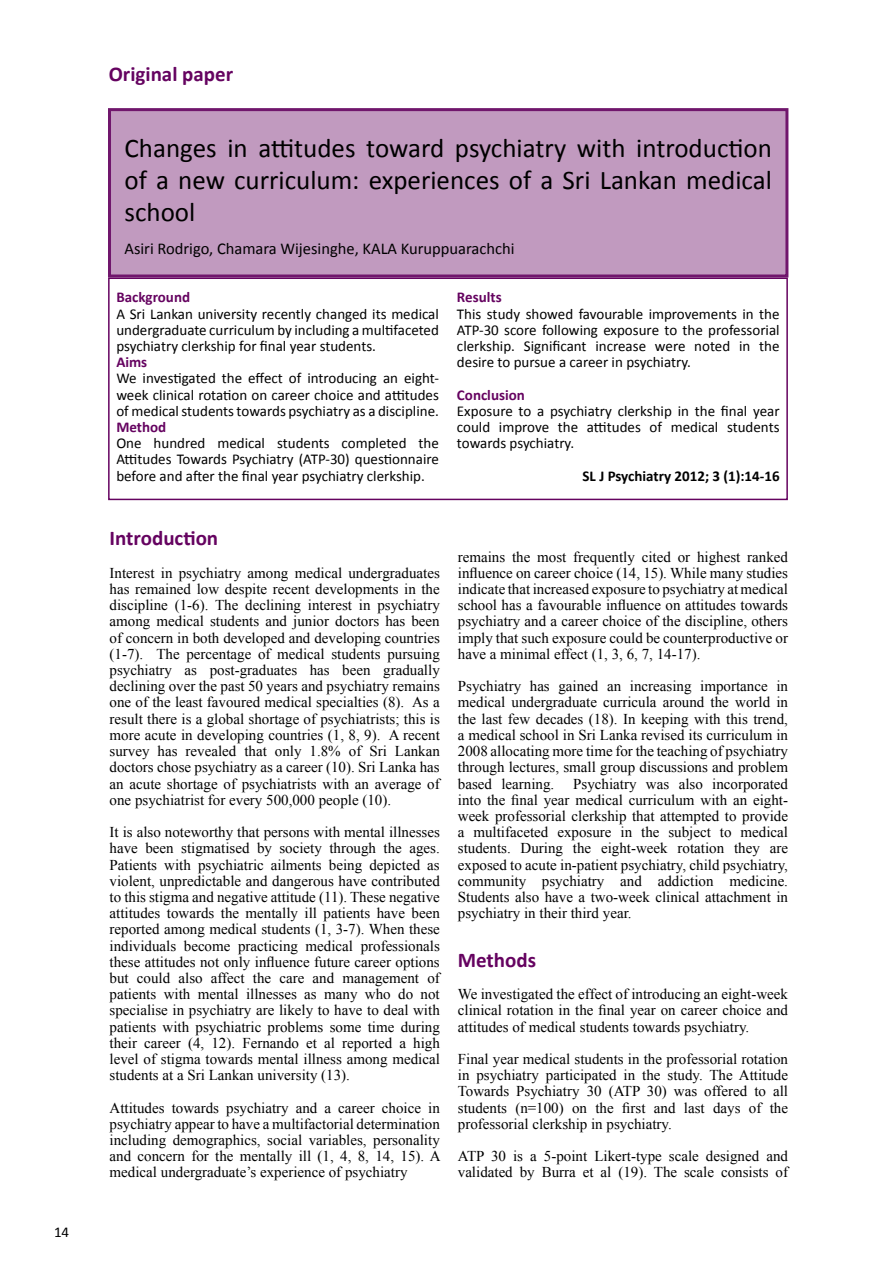
<style>
.page{position:relative;width:893px;height:1263px;background:#fff}
.page>*{position:absolute;margin:0;border:0;box-sizing:border-box;transform-origin:0 0}
.t1{font:27px/32.4px "Calibri";color:#000;text-align:justify}
.t2{font:700 21px "Calibri";color:#650360}
.t3{font:16.5px "Calibri";color:#000}
.t4{font:15px/16.2px "Times New Roman";color:#000;text-align:justify}
.t5{font:15px/16.2px "Calibri";color:#000;text-align:justify}
.t6{font:700 15px "Calibri";color:#650360}
.t7{font:700 15px "Calibri";color:#000}
</style>
<div class="page">
<div style="left:110px;top:110px;width:677px;height:166px;background:#c19abf"></div>
<div style="left:108px;top:108px;width:680px;height:169px;border:3px solid #70166c"></div>
<div style="left:108px;top:277px;width:680px;height:223px;border:2px solid #650360"></div>
<p class="t5" style="left:54px;top:1224px;width:17px">14</p>
<h2 class="t2" style="left:109px;top:61px;width:126px">Original paper</h2>
<h1 class="t1" style="left:124px;top:132px;width:649px">Changes in attitudes toward psychiatry with introduction of a new curriculum: experiences of a Sri Lankan medical school</h1>
<p class="t3" style="left:124px;top:238px;width:392px">Asiri Rodrigo, Chamara Wijesinghe, KALA Kuruppuarachchi</p>
<p class="t6" style="left:116px;top:288px;width:75px">Background</p>
<p class="t5" style="left:116px;top:306px;width:324px">A Sri Lankan university recently changed its medical undergraduate curriculum by including a multifaceted psychiatry clerkship for final year students.</p>
<p class="t6" style="left:116px;top:353px;width:32px">Aims</p>
<p class="t5" style="left:116px;top:370px;width:324px">We investigated the effect of introducing an eight&shy;week clinical rotation on career choice and attitudes of medical students towards psychiatry as a discipline.</p>
<p class="t6" style="left:116px;top:417px;width:51px">Method</p>
<p class="t5" style="left:116px;top:435px;width:324px">One hundred medical students completed the Attitudes Towards Psychiatry (ATP-30) questionnaire before and after the final year psychiatry clerkship.</p>
<p class="t6" style="left:457px;top:288px;width:46px">Results</p>
<p class="t5" style="left:457px;top:306px;width:324px">This study showed favourable improvements in the ATP-30 score following exposure to the professorial clerkship. Significant increase were noted in the desire to pursue a career in psychiatry.</p>
<p class="t6" style="left:457px;top:385px;width:69px">Conclusion</p>
<p class="t5" style="left:457px;top:403px;width:324px">Exposure to a psychiatry clerkship in the final year could improve the attitudes of medical students towards psychiatry.</p>
<p class="t7" style="left:583px;top:466px;width:199px">SL J Psychiatry 2012; 3 (1):14-16</p>
<h2 class="t2" style="left:110px;top:525px;width:110px">Introduction</h2>
<p class="t4" style="left:110px;top:564px;width:332px">Interest in psychiatry among medical undergraduates has remained low despite recent developments in the discipline (1-6). The declining interest in psychiatry among medical students and junior doctors has been of concern in both developed and developing countries (1-7). The percentage of medical students pursuing psychiatry as post-graduates has been gradually declining over the past 50 years and psychiatry remains one of the least favoured medical specialties (8). As a result there is a global shortage of psychiatrists; this is more acute in developing countries (1, 8, 9). A recent survey has revealed that only 1.8% of Sri Lankan doctors chose psychiatry as a career (10). Sri Lanka has an acute shortage of psychiatrists with an average of one psychiatrist for every 500,000 people (10).</p>
<p class="t4" style="left:110px;top:824px;width:332px">It is also noteworthy that persons with mental illnesses have been stigmatised by society through the ages.<br>Patients with psychiatric ailments being depicted as violent, unpredictable and dangerous have contributed to this stigma and negative attitude (11). These negative attitudes towards the mentally ill patients have been reported among medical students (1, 3-7). When these individuals become practicing medical professionals these attitudes not only influence future career options but could also affect the care and management of patients with mental illnesses as many who do not specialise in psychiatry are likely to have to deal with patients with psychiatric problems some time during their career (4, 12). Fernando et al reported a high level of stigma towards mental illness among medical students at a Sri Lankan university (13).</p>
<p class="t4" style="left:110px;top:1099px;width:332px">Attitudes towards psychiatry and a career choice in psychiatry appear to have a multifactorial determination including demographics, social variables, personality and concern for the mentally ill (1, 4, 8, 14, 15). A medical undergraduate’s experience of psychiatry</p>
<p class="t4" style="left:458px;top:548px;width:332px">remains the most frequently cited or highest ranked influence on career choice (14, 15). While many studies indicate that increased exposure to psychiatry at medical school has a favourable influence on attitudes towards psychiatry and a career choice of the discipline, others imply that such exposure could be counterproductive or have a minimal effect (1, 3, 6, 7, 14-17).</p>
<p class="t4" style="left:458px;top:678px;width:332px">Psychiatry has gained an increasing importance in medical undergraduate curricula around the world in the last few decades (18). In keeping with this trend, a medical school in Sri Lanka revised its curriculum in 2008 allocating more time for the teaching of psychiatry through lectures, small group discussions and problem based learning.</p>
<p class="t4" style="left:458px;top:775px;width:332px;text-indent:115px">Psychiatry was also incorporated into the final year medical curriculum with an eight&shy;week professorial clerkship that attempted to provide a multifaceted exposure in the subject to medical students. During the eight-week rotation they are exposed to acute in-patient psychiatry, child psychiatry, community psychiatry and addiction medicine.<br>Students also have a two-week clinical attachment in psychiatry in their third year.</p>
<h2 class="t2" style="left:458px;top:946px;width:80px">Methods</h2>
<p class="t4" style="left:458px;top:986px;width:332px">We investigated the effect of introducing an eight-week clinical rotation in the final year on career choice and attitudes of medical students towards psychiatry.</p>
<p class="t4" style="left:458px;top:1050px;width:332px">Final year medical students in the professorial rotation in psychiatry participated in the study. The Attitude Towards Psychiatry 30 (ATP 30) was offered to all students (n=100) on the first and last days of the professorial clerkship in psychiatry.</p>
<p class="t4" style="left:458px;top:1148px;width:332px">ATP 30 is a 5-point Likert-type scale designed and validated by Burra et al (19). The scale consists of</p>
</div>
